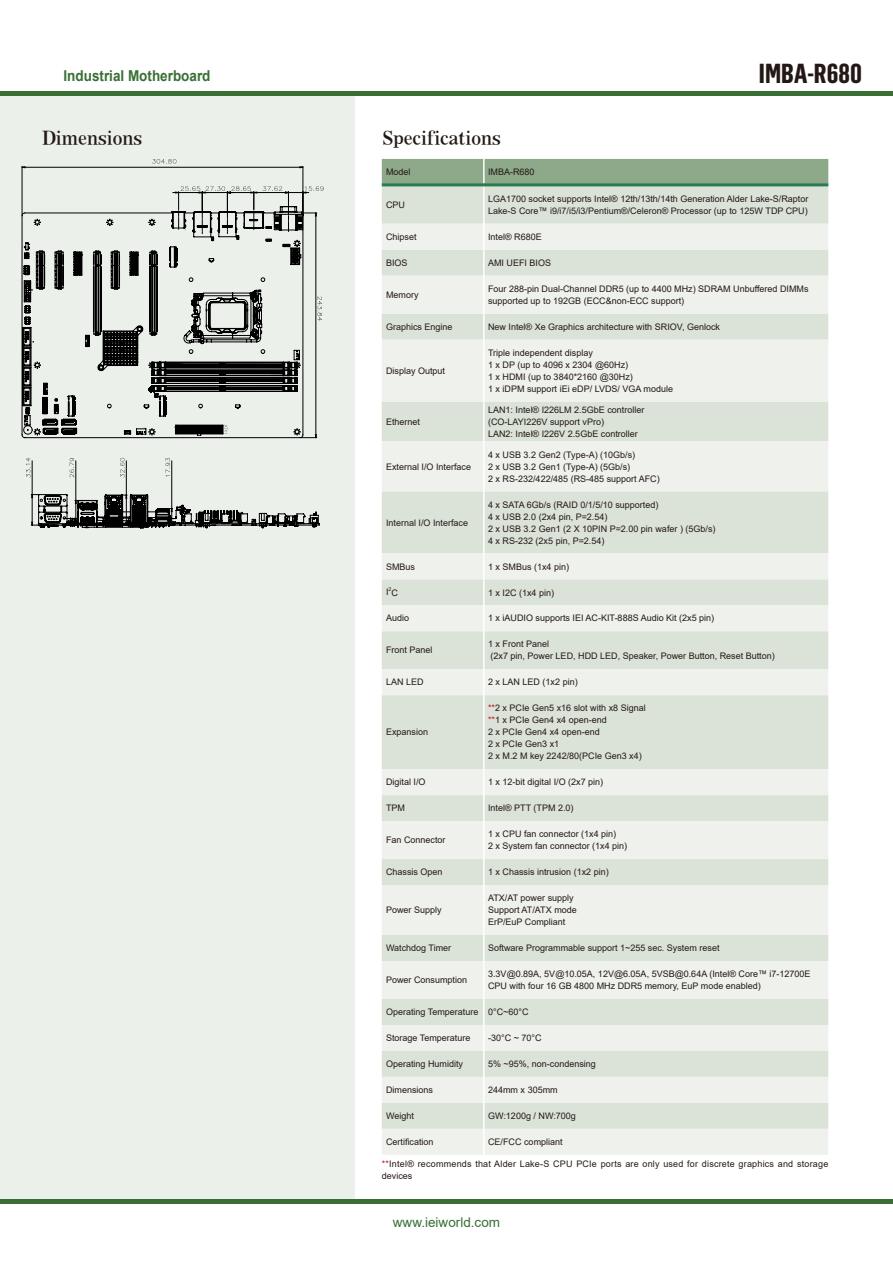
<style>
.page{position:relative;width:893px;height:1263px;background:#fff}
.page>*{position:absolute;margin:0;border:0;box-sizing:border-box;transform-origin:0 0}
.t1{font:700 27px "Flama Condensed";color:#231815}
.t2{font:18px "AR Roman 1 Heavy Euro";color:#231815}
.t3{font:700 15px "Arial";color:#396f34;scale:.9 1}
.t4{font:13.5px "Arial";color:#396f34}
.t5{font:9px/12px "Arial";color:#231815}
.t6{font:9px/12px "Arial";letter-spacing:.025em;color:#231815}
.t7{font:5.25px "Arial";color:#231815}
.s1{color:#cf121b}
</style>
<div class="page">
<div style="left:0;top:96px;width:354px;height:1103px;background:#ebf0eb"></div>
<div style="left:0;top:91px;width:893px;height:5px;background:#396f34"></div>
<hr style="left:0;top:1199px;width:893px;height:4px;background:#396f34">
<svg style="left:26px;top:458px;width:4px;height:19px"></svg>
<svg style="left:70px;top:458px;width:4px;height:19px"></svg>
<svg style="left:120px;top:458px;width:5px;height:19px"></svg>
<svg style="left:166px;top:458px;width:4px;height:19px"></svg>
<hr style="left:32px;top:461px;width:1px;height:34px;background:#000">
<hr style="left:76px;top:461px;width:1px;height:39px;background:#000">
<hr style="left:126px;top:461px;width:1px;height:34px;background:#000">
<hr style="left:171px;top:461px;width:1px;height:48px;background:#000">
<svg style="left:22px;top:159px;width:301px;height:279px"></svg>
<svg style="left:31px;top:494px;width:289px;height:34px"></svg>
<div style="left:382px;top:159px;width:446px;height:24px;background:#8da98a"></div>
<div style="left:382px;top:186px;width:446px;height:38px;background:#dbe2d8"></div>
<svg style="left:382px;top:224px;width:446px;height:931px;background:#e4e9e2"></svg>
<hr style="left:483px;top:1129px;width:2px;height:26px;background:#fff">
<hr style="left:483px;top:1103px;width:2px;height:26px;background:#fff">
<hr style="left:483px;top:1077px;width:2px;height:26px;background:#fff">
<hr style="left:483px;top:1051px;width:2px;height:26px;background:#fff">
<hr style="left:483px;top:1025px;width:2px;height:26px;background:#fff">
<hr style="left:483px;top:999px;width:2px;height:26px;background:#fff">
<hr style="left:483px;top:961px;width:2px;height:38px;background:#fff">
<hr style="left:483px;top:935px;width:2px;height:26px;background:#fff">
<hr style="left:483px;top:885px;width:2px;height:50px;background:#fff">
<hr style="left:483px;top:859px;width:2px;height:26px;background:#fff">
<hr style="left:483px;top:821px;width:2px;height:38px;background:#fff">
<hr style="left:483px;top:795px;width:2px;height:26px;background:#fff">
<hr style="left:483px;top:769px;width:2px;height:26px;background:#fff">
<hr style="left:483px;top:695px;width:2px;height:74px;background:#fff">
<hr style="left:483px;top:669px;width:2px;height:26px;background:#fff">
<hr style="left:483px;top:631px;width:2px;height:38px;background:#fff">
<hr style="left:483px;top:605px;width:2px;height:26px;background:#fff">
<hr style="left:483px;top:579px;width:2px;height:26px;background:#fff">
<hr style="left:483px;top:553px;width:2px;height:26px;background:#fff">
<hr style="left:483px;top:491px;width:2px;height:62px;background:#fff">
<hr style="left:483px;top:441px;width:2px;height:50px;background:#fff">
<hr style="left:483px;top:402px;width:2px;height:39px;background:#fff">
<hr style="left:483px;top:340px;width:2px;height:62px;background:#fff">
<hr style="left:483px;top:314px;width:2px;height:26px;background:#fff">
<hr style="left:483px;top:276px;width:2px;height:38px;background:#fff">
<hr style="left:483px;top:250px;width:2px;height:26px;background:#fff">
<hr style="left:483px;top:224px;width:2px;height:26px;background:#fff">
<hr style="left:483px;top:186px;width:2px;height:38px;background:#fff">
<hr style="left:483px;top:159px;width:2px;height:24px;background:#fff">
<hr style="left:484px;top:183px;width:344px;height:3px;background:#2b7c50">
<hr style="left:382px;top:183px;width:102px;height:3px;background:#2b7c50">
<h3 class="t3" style="left:63px;top:66px;width:165px">Industrial Motherboard</h3>
<h2 class="t2" style="left:42px;top:128px;width:102px">Dimensions</h2>
<h2 class="t2" style="left:383px;top:128px;width:120px">Specifications</h2>
<h1 class="t1" style="left:759px;top:56px;width:104px">IMBA-R680</h1>
<p class="t5" style="left:386px;top:166px;width:26px">Model</p>
<p class="t5" style="left:488px;top:166px;width:48px">IMBA-R680</p>
<p class="t5" style="left:386px;top:199px;width:20px">CPU</p>
<p class="t5" style="left:488px;top:193px;width:322px">LGA1700 socket supports Intel® 12th/13th/14th Generation Alder Lake-S/Raptor<br>Lake-S Core™ i9/i7/i5/i3/Pentium®/Celeron® Processor (up to 125W TDP CPU)</p>
<p class="t5" style="left:386px;top:231px;width:32px">Chipset</p>
<p class="t5" style="left:488px;top:231px;width:55px">Intel® R680E</p>
<p class="t5" style="left:386px;top:257px;width:23px">BIOS</p>
<p class="t5" style="left:488px;top:257px;width:64px">AMI UEFI BIOS</p>
<p class="t5" style="left:386px;top:289px;width:34px">Memory</p>
<p class="t5" style="left:488px;top:283px;width:322px">Four 288-pin Dual-Channel DDR5 (up to 4400 MHz) SDRAM Unbuffered DIMMs supported up to 192GB (ECC&amp;non-ECC support)</p>
<p class="t5" style="left:386px;top:321px;width:68px">Graphics Engine</p>
<p class="t5" style="left:488px;top:321px;width:233px">New Intel® Xe Graphics architecture with SRIOV, Genlock</p>
<p class="t5" style="left:386px;top:365px;width:61px">Display Output</p>
<p class="t5" style="left:488px;top:347px;width:186px">Triple independent display<br>1 x DP (up to 4096 x 2304 @60Hz)<br>1 x HDMI (up to 3840*2160 @30Hz)<br>1 x iDPM support iEi eDP/ LVDS/ VGA module</p>
<p class="t5" style="left:386px;top:415px;width:36px">Ethernet</p>
<p class="t5" style="left:386px;top:460px;width:87px">External I/O Interface</p>
<p class="t5" style="left:386px;top:516px;width:84px">Internal I/O Interface</p>
<p class="t5" style="left:488px;top:403px;width:158px">LAN1: Intel® I226LM 2.5GbE controller (CO-LAYI226V support vPro)<br>LAN2: Intel® I226V 2.5GbE controller</p>
<p class="t5" style="left:488px;top:448px;width:173px">4 x USB 3.2 Gen2 (Type-A) (10Gb/s)<br>2 x USB 3.2 Gen1 (Type-A) (5Gb/s)<br>2 x RS-232/422/485 (RS-485 support AFC)</p>
<p class="t5" style="left:488px;top:498px;width:229px">4 x SATA 6Gb/s (RAID 0/1/5/10 supported)<br>4 x USB 2.0 (2x4 pin, P=2.54)<br>2 x USB 3.2 Gen1 (2 X 10PIN P=2.00 pin wafer ) (5Gb/s)<br>4 x RS-232 (2x5 pin, P=2.54)</p>
<p class="t5" style="left:386px;top:560px;width:31px">SMBus</p>
<p class="t5" style="left:488px;top:560px;width:83px">1 x SMBus (1x4 pin)</p>
<p class="t5" style="left:386px;top:586px;width:13px">I C</p>
<p class="t7" style="left:389px;top:586px;width:4px">2</p>
<p class="t5" style="left:488px;top:586px;width:68px">1 x I2C (1x4 pin)</p>
<p class="t5" style="left:386px;top:612px;width:25px">Audio</p>
<p class="t5" style="left:488px;top:612px;width:228px">1 x iAUDIO supports IEI AC-KIT-888S Audio Kit (2x5 pin)</p>
<p class="t5" style="left:386px;top:644px;width:48px">Front Panel</p>
<p class="t5" style="left:488px;top:638px;width:288px">1 x Front Panel<br>(2x7 pin, Power LED, HDD LED, Speaker, Power Button, Reset Button)</p>
<p class="t5" style="left:386px;top:676px;width:39px">LAN LED</p>
<p class="t5" style="left:488px;top:676px;width:91px">2 x LAN LED (1x2 pin)</p>
<p class="t5" style="left:386px;top:726px;width:44px">Expansion</p>
<p class="t5" style="left:488px;top:702px;width:159px"><span class="s1">**</span>2 x PCIe Gen5 x16 slot with x8 Signal <span class="s1">**</span>1 x PCIe Gen4 x4 open-end<br>2 x PCIe Gen4 x4 open-end<br>2 x PCIe Gen3 x1<br>2 x M.2 M key 2242/80(PCIe Gen3 x4)</p>
<p class="t5" style="left:386px;top:776px;width:41px">Digital I/O</p>
<p class="t5" style="left:488px;top:776px;width:117px">1 x 12-bit digital I/O (2x7 pin)</p>
<p class="t5" style="left:386px;top:802px;width:20px">TPM</p>
<p class="t5" style="left:488px;top:802px;width:87px">Intel® PTT (TPM 2.0)</p>
<p class="t5" style="left:386px;top:834px;width:61px">Fan Connector</p>
<p class="t5" style="left:488px;top:828px;width:141px">1 x CPU fan connector (1x4 pin)<br>2 x System fan connector (1x4 pin)</p>
<p class="t5" style="left:386px;top:866px;width:58px">Chassis Open</p>
<p class="t5" style="left:488px;top:866px;width:122px">1 x Chassis intrusion (1x2 pin)</p>
<p class="t5" style="left:386px;top:904px;width:57px">Power Supply</p>
<p class="t5" style="left:488px;top:892px;width:90px">ATX/AT power supply<br>Support AT/ATX mode<br>ErP/EuP Compliant</p>
<p class="t5" style="left:386px;top:942px;width:67px">Watchdog Timer</p>
<p class="t5" style="left:488px;top:942px;width:233px">Software Programmable support 1~255 sec. System reset</p>
<p class="t5" style="left:386px;top:974px;width:83px">Power Consumption</p>
<p class="t5" style="left:488px;top:968px;width:324px">3.3V@0.89A, 5V@10.05A, 12V@6.05A, 5VSB@0.64A (Intel® Core™ i7-12700E<br>CPU with four 16 GB 4800 MHz DDR5 memory, EuP mode enabled)</p>
<p class="t5" style="left:386px;top:1006px;width:144px">Operating Temperature 0°C~60°C</p>
<p class="t5" style="left:386px;top:1032px;width:86px">Storage Temperature</p>
<p class="t5" style="left:488px;top:1032px;width:55px">-30°C ~ 70°C</p>
<p class="t5" style="left:386px;top:1058px;width:79px">Operating Humidity</p>
<p class="t5" style="left:488px;top:1058px;width:109px">5% ~95%, non-condensing</p>
<p class="t5" style="left:386px;top:1084px;width:49px">Dimensions</p>
<p class="t5" style="left:488px;top:1084px;width:71px">244mm x 305mm</p>
<p class="t5" style="left:386px;top:1110px;width:29px">Weight</p>
<p class="t5" style="left:488px;top:1110px;width:89px">GW:1200g / NW:700g</p>
<p class="t5" style="left:386px;top:1136px;width:49px">Certification</p>
<p class="t5" style="left:488px;top:1136px;width:76px">CE/FCC compliant</p>
<p class="t6" style="left:382px;top:1157px;width:448px"><span class="s1">**</span>Intel® recommends that Alder Lake-S CPU PCIe ports are only used for discrete graphics and storage devices</p>
<h3 class="t4" style="left:393px;top:1213px;width:109px">www.ieiworld.com</h3>
</div>
